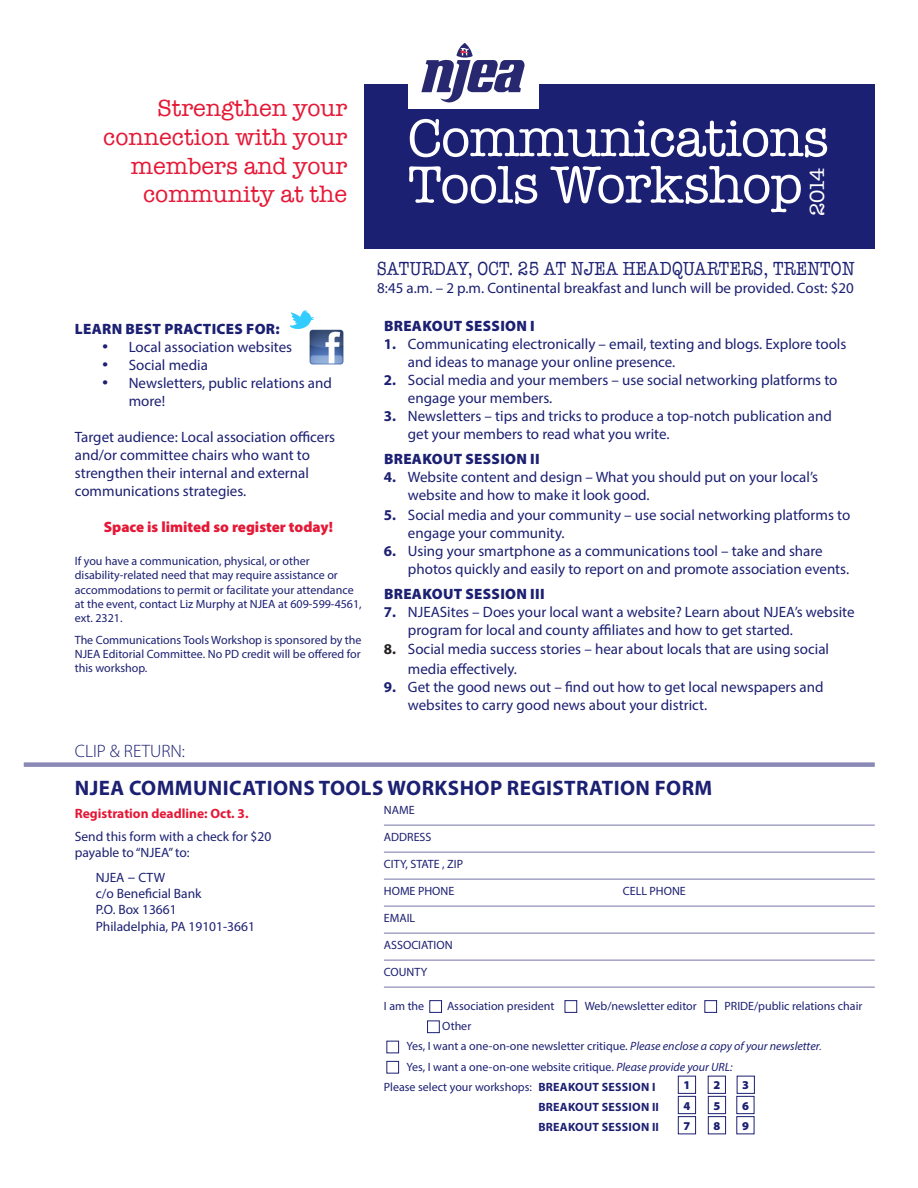
<style>
.page{position:relative;width:918px;height:1188px;background:#fff}
.page>*{position:absolute;margin:0;border:0;box-sizing:border-box;transform-origin:0 0}
.t1{font:54px "American Typewriter";letter-spacing:-.02em;color:#fff}
.t2{font:24px/28.8px "American Typewriter";color:#e51836;text-align:right}
.t3{font:700 21px "Myriad Pro";letter-spacing:.02em;color:#1c2072}
.t4{font:21px "American Typewriter";color:#fff}
.t5{font:19.5px "American Typewriter";letter-spacing:.02em;color:#1c2072;scale:.84 1}
.t6{font:300 18px "Myriad Pro";color:#1c2072}
.Plain_Text{font:15px/18px "Myriad Pro";color:#1c2072}
.t7{font:900 15px "Myriad Pro";letter-spacing:.02em;color:#1c2072}
.t8{font:900 15px "Myriad Pro";color:#e51836}
.t9{font:13.5px/16.2px "Myriad Pro";color:#1c2072}
.t10{font:700 13.5px "Myriad Pro";color:#e51836}
.t11{font:12px/14.4px "Myriad Pro";color:#1c2072}
.t12{font:700 12px "Myriad Pro";letter-spacing:.02em;color:#1c2072}
.t13{font:900 12px "Myriad Pro";color:#1c2072}
.s1{font-weight:700}
.s2{font-weight:700;color:#231f20}
.s3{font-size:15px}
.s4{font-style:italic}
.s5{font-style:italic;font-size:10.5px}
</style>
<div class="page">
<div style="left:429px;top:1000px;width:13px;height:13px;border:1px solid #1c2072"></div>
<div style="left:565px;top:1000px;width:12px;height:13px;border:1px solid #1c2072"></div>
<div style="left:704px;top:1000px;width:13px;height:13px;border:1px solid #1c2072"></div>
<div style="left:427px;top:1021px;width:13px;height:12px;border:1px solid #1c2072"></div>
<div style="left:386px;top:1041px;width:13px;height:12px;border:1px solid #1c2072"></div>
<div style="left:386px;top:1061px;width:13px;height:13px;border:1px solid #1c2072"></div>
<div style="left:678px;top:1076px;width:18px;height:18px;border:1px solid #1c2072"></div>
<div style="left:708px;top:1076px;width:18px;height:18px;border:1px solid #1c2072"></div>
<div style="left:737px;top:1076px;width:18px;height:18px;border:1px solid #1c2072"></div>
<div style="left:678px;top:1096px;width:18px;height:18px;border:1px solid #1c2072"></div>
<div style="left:708px;top:1096px;width:18px;height:18px;border:1px solid #1c2072"></div>
<div style="left:736px;top:1096px;width:18px;height:18px;border:1px solid #1c2072"></div>
<div style="left:678px;top:1116px;width:18px;height:18px;border:1px solid #1c2072"></div>
<div style="left:708px;top:1116px;width:18px;height:18px;border:1px solid #1c2072"></div>
<div style="left:364px;top:84px;width:511px;height:164px;background:#1c2072"></div>
<div style="left:408px;top:37px;width:130px;height:72px;background:#fff"></div>
<svg style="left:421px;top:43px;width:104px;height:60px"></svg>
<img style="left:309px;top:329px;width:35px;height:36px">
<div style="left:24px;top:762px;width:851px;height:5px;background:#8a88b5"></div>
<hr style="left:384px;top:825px;width:491px;height:1px;background:#7673a8">
<hr style="left:384px;top:852px;width:491px;height:1px;background:#7673a8">
<hr style="left:384px;top:879px;width:491px;height:1px;background:#7673a8">
<hr style="left:384px;top:906px;width:491px;height:1px;background:#7673a8">
<hr style="left:384px;top:933px;width:491px;height:1px;background:#7673a8">
<hr style="left:384px;top:960px;width:491px;height:1px;background:#7673a8">
<hr style="left:384px;top:987px;width:491px;height:1px;background:#7673a8">
<svg style="left:291px;top:310px;width:23px;height:23px"></svg>
<p class="t2" style="left:103px;top:93px;width:245px">Strengthen your connection with your members and your community at the</p>
<p class="t1" style="left:408px;top:97px;width:423px">Communications</p>
<p class="t1" style="left:408px;top:143px;width:397px">Tools Workshop</p>
<p class="t4" style="left:801px;top:216px;width:50px;rotate:-90deg">2014</p>
<p class="t7" style="left:75px;top:319px;width:206px">LEARN BEST PRACTICES FOR:</p>
<p class="Plain_Text" style="left:102px;top:338px;width:192px">• Local association websites</p>
<p class="Plain_Text" style="left:102px;top:356px;width:108px">• Social media</p>
<p class="Plain_Text" style="left:129px;top:374px;width:205px;text-indent:-27px">• Newsletters, public relations and more!</p>
<p class="Plain_Text" style="left:75px;top:428px;width:262px">Target audience: Local association officers and/or committee chairs who want to strengthen their internal and external communications strategies.</p>
<p class="t8" style="left:104px;top:517px;width:231px">Space is limited so register today!</p>
<p class="t11" style="left:75px;top:553px;width:288px">If you have a communication, physical, or other disability-related need that may require assistance or accommodations to permit or facilitate your attendance at the event, contact Liz Murphy at NJEA at 609-599-4561, ext. 2321.</p>
<p class="t11" style="left:75px;top:632px;width:288px;text-align:justify">The Communications Tools Workshop is sponsored by the NJEA Editorial Committee. No PD credit will be offered for this workshop.</p>
<p class="t5" style="left:377px;top:254px;width:570px">SATURDAY, OCT. 25 AT NJEA HEADQUARTERS, TRENTON</p>
<p class="Plain_Text" style="left:377px;top:279px;width:478px">8:45 a.m. – 2 p.m. Continental breakfast and lunch will be provided. Cost: $20</p>
<p class="t7" style="left:384px;top:316px;width:152px">BREAKOUT SESSION I</p>
<p class="Plain_Text" style="left:408px;top:335px;width:440px;text-indent:-24px"><span class="s1">1.</span> Communicating electronically – email, texting and blogs. Explore tools and ideas to manage your online presence.</p>
<p class="Plain_Text" style="left:408px;top:371px;width:431px;text-indent:-24px"><span class="s1">2.</span> Social media and your members – use social networking platforms to engage your members.</p>
<p class="Plain_Text" style="left:408px;top:407px;width:425px;text-indent:-24px"><span class="s1">3.</span> Newsletters – tips and tricks to produce a top-notch publication and get your members to read what you write.</p>
<p class="t7" style="left:384px;top:449px;width:157px">BREAKOUT SESSION II</p>
<p class="Plain_Text" style="left:408px;top:468px;width:412px;text-indent:-24px"><span class="s1">4.</span> Website content and design – What you should put on your local’s website and how to make it look good.</p>
<p class="Plain_Text" style="left:408px;top:505px;width:444px;text-indent:-24px"><span class="s1">5.</span> Social media and your community – use social networking platforms to engage your community.</p>
<p class="Plain_Text" style="left:408px;top:541px;width:443px;text-indent:-24px"><span class="s1">6.</span> Using your smartphone as a communications tool – take and share photos quickly and easily to report on and promote association events.</p>
<p class="t7" style="left:384px;top:583px;width:162px">BREAKOUT SESSION III</p>
<p class="Plain_Text" style="left:408px;top:602px;width:448px;text-indent:-24px"><span class="s1">7.</span> NJEASites – Does your local want a website? Learn about NJEA’s website program for local and county affiliates and how to get started.</p>
<p class="Plain_Text" style="left:408px;top:639px;width:423px;line-height:19.8px;text-indent:-24px"><span class="s2">8.</span> Social media success stories – hear about locals that are using social media effectively.</p>
<p class="Plain_Text" style="left:408px;top:678px;width:417px;text-indent:-24px"><span class="s1">9.</span> Get the good news out – find out how to get local newspapers and websites to carry good news about your district.</p>
<p class="t6" style="left:75px;top:740px;width:112px">CLIP &amp; RETURN:</p>
<p class="t3" style="left:75px;top:774px;width:639px">NJEA COMMUNICATIONS TOOLS WORKSHOP REGISTRATION FORM</p>
<p class="t10" style="left:75px;top:805px;width:175px">Registration deadline: Oct. 3.</p>
<p class="t9" style="left:75px;top:828px;width:198px">Send this form with a check for $20 payable to “NJEA” to:</p>
<p class="t9" style="left:96px;top:869px;width:161px">NJEA <span class="s3">–</span> CTW<br>c/o Beneficial Bank<br>P.O. Box 13661<br>Philadelphia, PA 19101-3661</p>
<p class="t11" style="left:384px;top:803px;width:32px">NAME</p>
<p class="t11" style="left:384px;top:830px;width:49px">ADDRESS</p>
<p class="t11" style="left:384px;top:857px;width:81px">CITY, STATE , ZIP</p>
<p class="t11" style="left:384px;top:884px;width:72px">HOME PHONE</p>
<p class="t11" style="left:623px;top:884px;width:65px">CELL PHONE</p>
<p class="t11" style="left:384px;top:911px;width:33px">EMAIL</p>
<p class="t11" style="left:384px;top:938px;width:70px">ASSOCIATION</p>
<p class="t11" style="left:384px;top:965px;width:45px">COUNTY</p>
<p class="t11" style="left:384px;top:998px;width:42px">I am the</p>
<p class="t11" style="left:447px;top:998px;width:109px">Association president</p>
<p class="t11" style="left:585px;top:998px;width:114px">Web/newsletter editor</p>
<p class="t11" style="left:725px;top:998px;width:139px">PRIDE/public relations chair</p>
<p class="t11" style="left:442px;top:1019px;width:31px">Other</p>
<p class="t11" style="left:407px;top:1039px;width:417px">Yes, I want a one-on-one newsletter critique. <span class="s4">Please enclose a copy of your newsletter</span><span class="s5">.</span></p>
<p class="t11" style="left:407px;top:1059px;width:328px">Yes, I want a one-on-one website critique. <span class="s4">Please provide your URL:</span></p>
<p class="t11" style="left:384px;top:1079px;width:273px">Please select your workshops: <span class="s1">BREAKOUT SESSION I</span></p>
<p class="t13" style="left:684px;top:1077px;width:8px">1</p>
<p class="t13" style="left:713px;top:1077px;width:8px">2</p>
<p class="t13" style="left:742px;top:1077px;width:8px">3</p>
<p class="t12" style="left:538px;top:1099px;width:122px">BREAKOUT SESSION II</p>
<p class="t13" style="left:684px;top:1097px;width:8px">4</p>
<p class="t13" style="left:714px;top:1097px;width:8px">5</p>
<p class="t13" style="left:742px;top:1097px;width:8px">6</p>
<p class="t12" style="left:538px;top:1119px;width:122px">BREAKOUT SESSION II</p>
<p class="t13" style="left:684px;top:1118px;width:8px">7</p>
<p class="t13" style="left:714px;top:1118px;width:8px">8</p>
<p class="t13" style="left:742px;top:1118px;width:8px">9</p>
</div>
